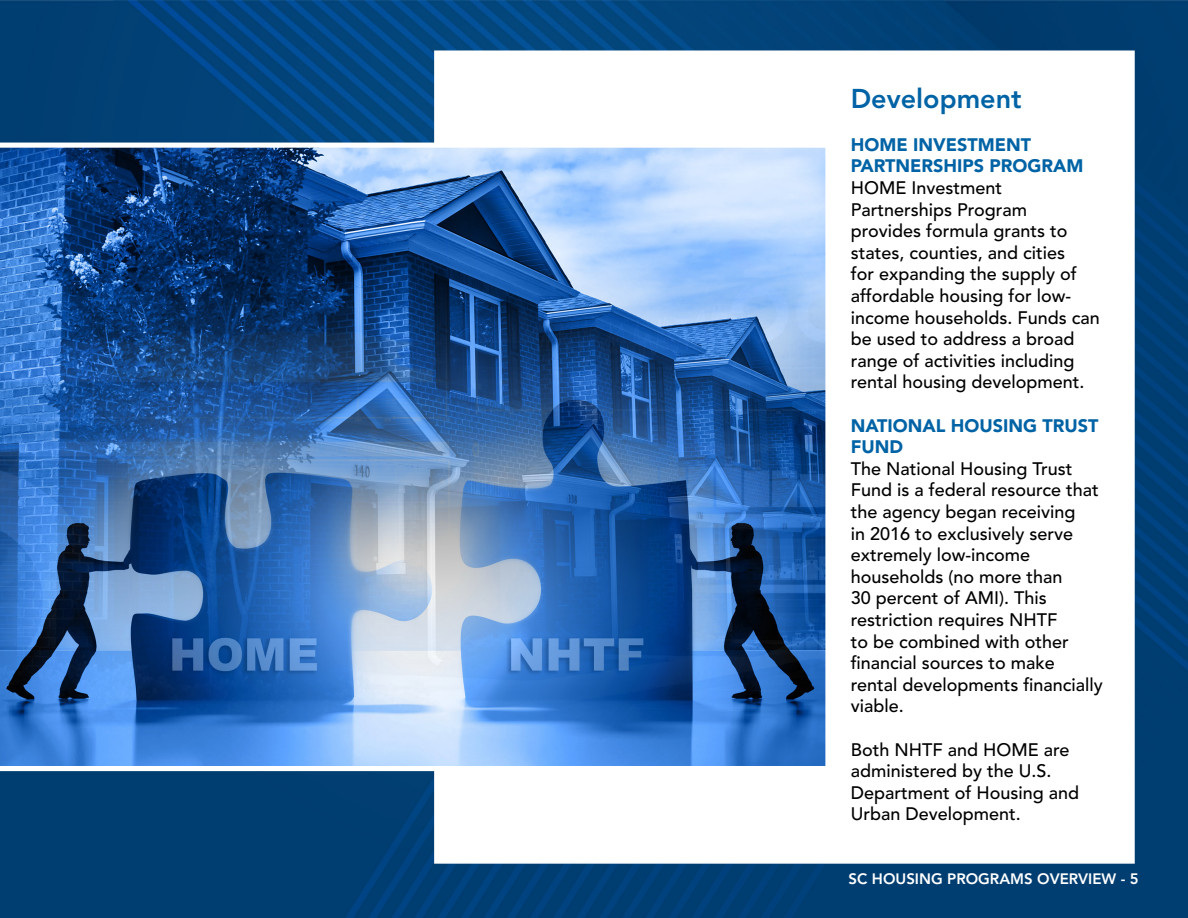
<style>
.page{position:relative;width:1188px;height:918px;background:#fff}
.page>*{position:absolute;margin:0;border:0;box-sizing:border-box;transform-origin:0 0}
.t1{font:800 27px "Avenir LT Std";color:#0063a5}
.t2{font:500 18px/21.6px "Avenir LT Std";color:#000}
.t3{font:900 18px/21.6px "Avenir LT Std";color:#0063a5}
.t4{font:800 15px "Avenir LT Std";color:#fff}
</style>
<div class="page">
<img style="left:0;top:0;width:1188px;height:918px">
<div style="left:434px;top:50px;width:701px;height:814px;background:#fff;border:2px solid #fff"></div>
<svg style="left:0;top:143px;width:826px;height:628px;background:#4777b4"></svg>
<h1 class="t1" style="left:851px;top:82px;width:172px">Development</h1>
<p class="t3" style="left:851px;top:134px;width:234px">HOME INVESTMENT<br>PARTNERSHIPS PROGRAM</p>
<p class="t2" style="left:851px;top:177px;width:251px">HOME Investment<br>Partnerships Program provides formula grants to states, counties, and cities<br>for expanding the supply of affordable housing for low&shy;income households. Funds can be used to address a broad range of activities including rental housing development.</p>
<p class="t3" style="left:851px;top:414px;width:249px">NATIONAL HOUSING TRUST<br>FUND</p>
<p class="t2" style="left:851px;top:458px;width:254px">The National Housing Trust<br>Fund is a federal resource that the agency began receiving<br>in 2016 to exclusively serve extremely low-income households (no more than<br>30 percent of AMI). This restriction requires NHTF<br>to be combined with other financial sources to make rental developments financially viable.</p>
<p class="t2" style="left:851px;top:739px;width:230px">Both NHTF and HOME are administered by the U.S.<br>Department of Housing and<br>Urban Development.</p>
<p class="t4" style="left:849px;top:870px;width:292px">SC HOUSING PROGRAMS OVERVIEW - 5</p>
</div>
